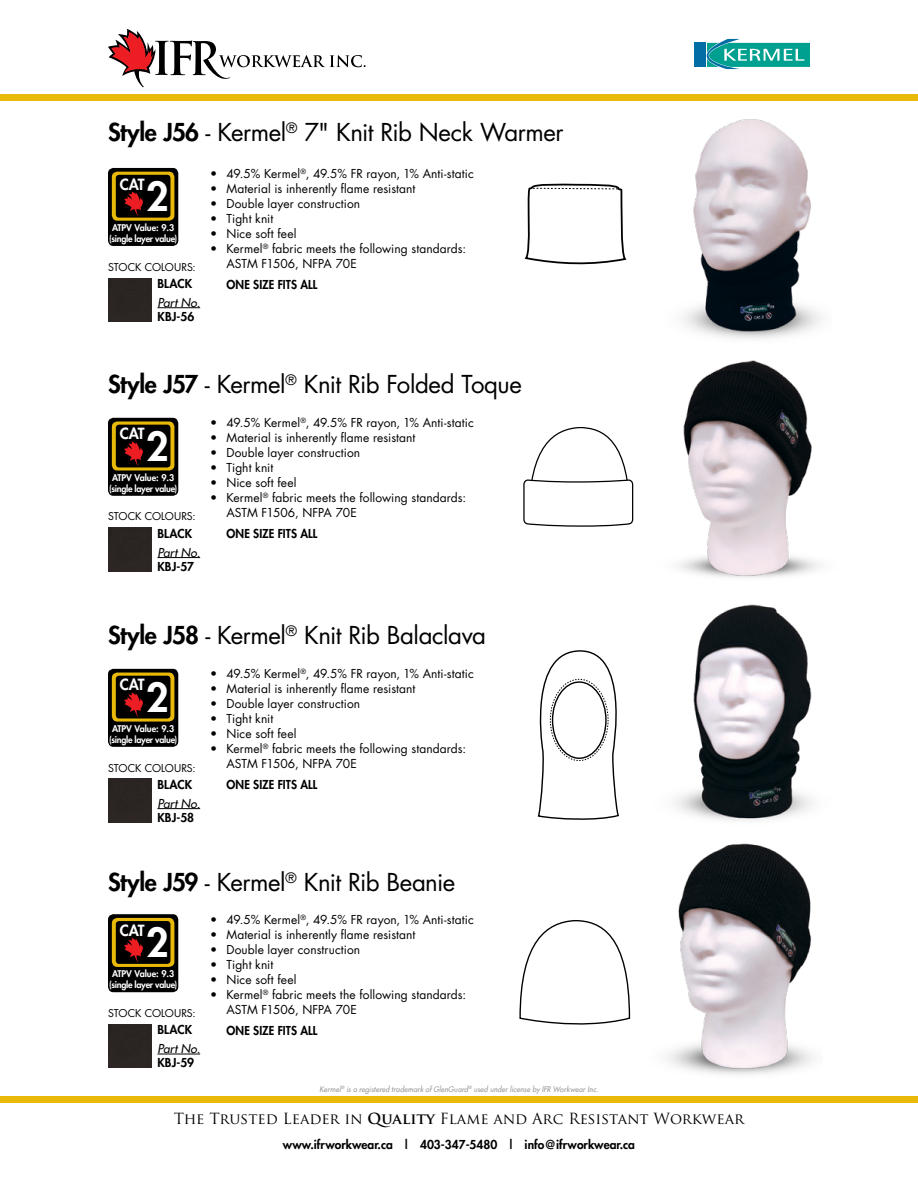
<style>
.page{position:relative;width:918px;height:1188px;background:#fff}
.page>*{position:absolute;margin:0;border:0;box-sizing:border-box;transform-origin:0 0}
.t1{font:800 39px "Futura LT";color:#fff}
.t2{font:24px "Futura LT";letter-spacing:-.02em;color:#000}
.t3{font:15px "Trajan Pro";color:#000}
.t4{font:800 15px "Futura LT";letter-spacing:-.04em;color:#fff}
.t5{font:12px/15px "Futura LT";letter-spacing:.01em;color:#000}
.t6{font:800 12px "Futura LT";letter-spacing:.005em;color:#000}
.t7{font:800 12px "Futura LT";letter-spacing:.005em;color:#000;scale:.95 1}
.t8{font:italic 12px "Futura 2";letter-spacing:.01em;color:#000}
.t9{font:10.5px "Futura LT";letter-spacing:.005em;color:#000}
.t10{font:800 9px/10.8px "Futura LT";letter-spacing:-.03em;color:#fff;text-align:center}
.t11{font:italic 7.5px "Futura 2";letter-spacing:.015em;color:#939598;scale:.95 1}
.s1{font-weight:800}
.s2{font-weight:700}
</style>
<div class="page">
<div style="left:0;top:1096px;width:918px;height:7px;background:#e8b909"></div>
<div style="left:0;top:94px;width:918px;height:7px;background:#e8b909"></div>
<svg style="left:108px;top:29px;width:258px;height:58px"></svg>
<div style="left:695px;top:43px;width:11px;height:24px;background:#006da5"></div>
<svg style="left:707px;top:39px;width:103px;height:30px"></svg>
<img style="left:667px;top:843px;width:148px;height:232px">
<img style="left:675px;top:604px;width:137px;height:217px">
<img style="left:682px;top:119px;width:139px;height:220px">
<img style="left:633px;top:360px;width:187px;height:218px">
<svg style="left:525px;top:184px;width:102px;height:80px"></svg>
<svg style="left:523px;top:427px;width:110px;height:100px"></svg>
<svg style="left:519px;top:920px;width:111px;height:105px"></svg>
<svg style="left:538px;top:650px;width:81px;height:170px"></svg>
<div style="left:550px;top:679px;width:58px;height:82px;border:1px dashed #000;border-radius:50%"></div>
<div style="left:108px;top:168px;width:70px;height:78px;background:#000;border-radius:5px"></div>
<svg style="left:112px;top:172px;width:62px;height:49px"></svg>
<div style="left:116px;top:175px;width:54px;height:43px;background:#000;border-radius:3px"></div>
<svg style="left:124px;top:192px;width:19px;height:24px"></svg>
<div style="left:108px;top:418px;width:70px;height:78px;background:#000;border-radius:5px"></div>
<svg style="left:112px;top:421px;width:62px;height:50px"></svg>
<div style="left:116px;top:425px;width:54px;height:42px;background:#000;border-radius:3px"></div>
<svg style="left:124px;top:441px;width:19px;height:25px"></svg>
<div style="left:108px;top:669px;width:70px;height:78px;background:#000;border-radius:5px"></div>
<svg style="left:112px;top:673px;width:62px;height:49px"></svg>
<div style="left:116px;top:676px;width:54px;height:43px;background:#000;border-radius:3px"></div>
<svg style="left:124px;top:693px;width:19px;height:24px"></svg>
<div style="left:108px;top:914px;width:70px;height:78px;background:#000;border-radius:5px"></div>
<svg style="left:112px;top:918px;width:62px;height:49px"></svg>
<div style="left:116px;top:921px;width:54px;height:43px;background:#000;border-radius:3px"></div>
<svg style="left:124px;top:938px;width:19px;height:24px"></svg>
<hr style="left:157px;top:307px;width:43px;height:1px;background:#000">
<div style="left:108px;top:278px;width:43px;height:43px;background:#2b2423"></div>
<hr style="left:157px;top:557px;width:43px;height:1px;background:#000">
<div style="left:108px;top:528px;width:43px;height:43px;background:#2b2423"></div>
<hr style="left:157px;top:808px;width:43px;height:1px;background:#000">
<div style="left:108px;top:779px;width:43px;height:43px;background:#2b2423"></div>
<hr style="left:157px;top:1054px;width:43px;height:1px;background:#000">
<div style="left:108px;top:1024px;width:43px;height:44px;background:#2b2423"></div>
<h2 class="t2" style="left:108px;top:117px;width:457px"><span class="s1">Style J56</span> - Kermel<sup>®</sup> 7" Knit Rib Neck Warmer</h2>
<p class="t4" style="left:120px;top:174px;width:26px">CAT</p>
<h1 class="t1" style="left:146px;top:170px;width:24px">2</h1>
<p class="t10" style="left:109px;top:222px;width:70px">ATPV Value: 9.3 (single layer value)</p>
<p class="t9" style="left:108px;top:260px;width:89px">STOCK COLOURS:</p>
<p class="t6" style="left:157px;top:275px;width:36px">BLACK</p>
<p class="t8" style="left:157px;top:294px;width:44px">Part No.</p>
<p class="t6" style="left:157px;top:309px;width:38px">KBJ-56</p>
<p class="t5" style="left:210px;top:166px;width:265px">• 49.5% Kermel<sup>®</sup>, 49.5% FR rayon, 1% Anti-static</p>
<p class="t5" style="left:210px;top:181px;width:207px">• Material is inherently flame resistant</p>
<p class="t5" style="left:210px;top:196px;width:152px">• Double layer construction</p>
<p class="t5" style="left:210px;top:211px;width:65px">• Tight knit</p>
<p class="t5" style="left:210px;top:226px;width:88px">• Nice soft feel</p>
<p class="t5" style="left:226px;top:241px;width:241px;text-indent:-16px">• Kermel<sup>®</sup> fabric meets the following standards:<br>ASTM F1506, NFPA 70E</p>
<p class="t7" style="left:226px;top:276px;width:97px">ONE SIZE FITS ALL</p>
<h2 class="t2" style="left:108px;top:369px;width:415px"><span class="s1">Style J57</span> - Kermel<sup>®</sup> Knit Rib Folded Toque</h2>
<p class="t4" style="left:120px;top:424px;width:26px">CAT</p>
<h1 class="t1" style="left:146px;top:420px;width:24px">2</h1>
<p class="t10" style="left:109px;top:472px;width:70px">ATPV Value: 9.3 (single layer value)</p>
<p class="t9" style="left:108px;top:510px;width:89px">STOCK COLOURS:</p>
<p class="t6" style="left:157px;top:525px;width:36px">BLACK</p>
<p class="t8" style="left:157px;top:544px;width:44px">Part No.</p>
<p class="t6" style="left:157px;top:559px;width:38px">KBJ-57</p>
<p class="t5" style="left:210px;top:416px;width:265px">• 49.5% Kermel<sup>®</sup>, 49.5% FR rayon, 1% Anti-static</p>
<p class="t5" style="left:210px;top:431px;width:207px">• Material is inherently flame resistant</p>
<p class="t5" style="left:210px;top:446px;width:152px">• Double layer construction</p>
<p class="t5" style="left:210px;top:461px;width:65px">• Tight knit</p>
<p class="t5" style="left:210px;top:476px;width:88px">• Nice soft feel</p>
<p class="t5" style="left:226px;top:491px;width:241px;text-indent:-16px">• Kermel<sup>®</sup> fabric meets the following standards:<br>ASTM F1506, NFPA 70E</p>
<p class="t7" style="left:226px;top:526px;width:97px">ONE SIZE FITS ALL</p>
<h2 class="t2" style="left:108px;top:620px;width:380px"><span class="s1">Style J58</span> - Kermel<sup>®</sup> Knit Rib Balaclava</h2>
<p class="t4" style="left:120px;top:675px;width:26px">CAT</p>
<h1 class="t1" style="left:146px;top:671px;width:24px">2</h1>
<p class="t10" style="left:109px;top:723px;width:70px">ATPV Value: 9.3 (single layer value)</p>
<p class="t9" style="left:108px;top:761px;width:89px">STOCK COLOURS:</p>
<p class="t6" style="left:157px;top:776px;width:36px">BLACK</p>
<p class="t8" style="left:157px;top:795px;width:44px">Part No.</p>
<p class="t6" style="left:157px;top:810px;width:38px">KBJ-58</p>
<p class="t5" style="left:210px;top:667px;width:265px">• 49.5% Kermel<sup>®</sup>, 49.5% FR rayon, 1% Anti-static</p>
<p class="t5" style="left:210px;top:682px;width:207px">• Material is inherently flame resistant</p>
<p class="t5" style="left:210px;top:697px;width:152px">• Double layer construction</p>
<p class="t5" style="left:210px;top:712px;width:65px">• Tight knit</p>
<p class="t5" style="left:210px;top:727px;width:88px">• Nice soft feel</p>
<p class="t5" style="left:226px;top:742px;width:241px;text-indent:-16px">• Kermel<sup>®</sup> fabric meets the following standards:<br>ASTM F1506, NFPA 70E</p>
<p class="t7" style="left:226px;top:777px;width:97px">ONE SIZE FITS ALL</p>
<h2 class="t2" style="left:108px;top:867px;width:349px"><span class="s1">Style J59</span> - Kermel<sup>®</sup> Knit Rib Beanie</h2>
<p class="t4" style="left:120px;top:920px;width:26px">CAT</p>
<h1 class="t1" style="left:146px;top:917px;width:24px">2</h1>
<p class="t10" style="left:109px;top:968px;width:70px">ATPV Value: 9.3 (single layer value)</p>
<p class="t9" style="left:108px;top:1006px;width:89px">STOCK COLOURS:</p>
<p class="t6" style="left:157px;top:1022px;width:36px">BLACK</p>
<p class="t8" style="left:157px;top:1041px;width:44px">Part No.</p>
<p class="t6" style="left:157px;top:1055px;width:38px">KBJ-59</p>
<p class="t5" style="left:210px;top:912px;width:265px">• 49.5% Kermel<sup>®</sup>, 49.5% FR rayon, 1% Anti-static</p>
<p class="t5" style="left:210px;top:927px;width:207px">• Material is inherently flame resistant</p>
<p class="t5" style="left:210px;top:942px;width:152px">• Double layer construction</p>
<p class="t5" style="left:210px;top:957px;width:65px">• Tight knit</p>
<p class="t5" style="left:210px;top:972px;width:88px">• Nice soft feel</p>
<p class="t5" style="left:226px;top:987px;width:241px;text-indent:-16px">• Kermel<sup>®</sup> fabric meets the following standards:<br>ASTM F1506, NFPA 70E</p>
<p class="t7" style="left:226px;top:1022px;width:97px">ONE SIZE FITS ALL</p>
<p class="t11" style="left:320px;top:1084px;width:295px">Kermel<sup>®</sup> is a registered trademark of GlenGuard<sup>®</sup> used under license by IFR Workwear Inc.</p>
<p class="t3" style="left:174px;top:1109px;width:572px">The Trusted Leader in <span class="s2">Quality</span> Flame and Arc Resistant Workwear</p>
<p class="t6" style="left:283px;top:1137px;width:354px">www.ifrworkwear.ca | 403-347-5480 | info@ifrworkwear.ca</p>
</div>
